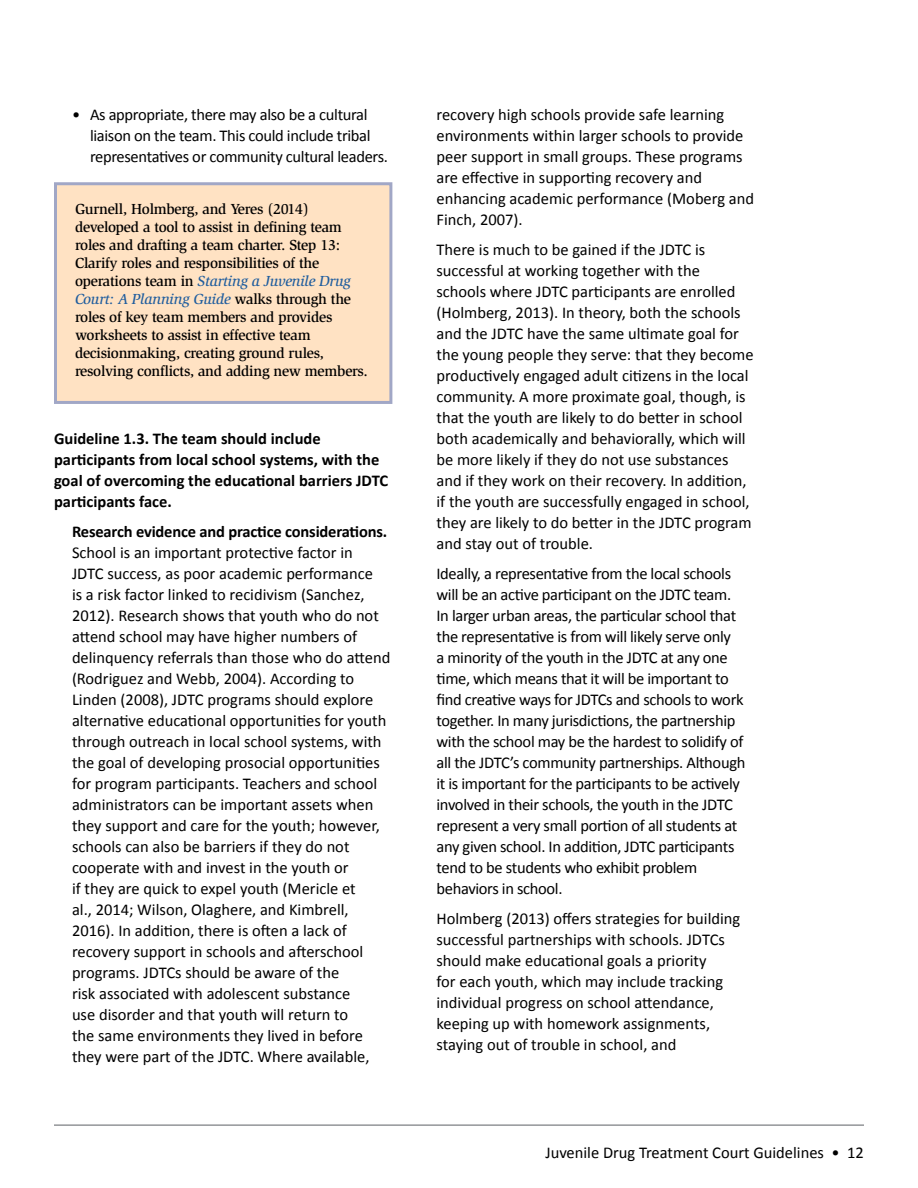
<style>
.page{position:relative;width:918px;height:1188px;background:#fff}
.page>*{position:absolute;margin:0;border:0;box-sizing:border-box;transform-origin:0 0}
.t1{font:16.5px/21px "Calibri";color:#000}
.t2{font:16.5px/21px "Calibri";letter-spacing:-.02em;color:#000}
.t3{font:700 16.5px/21px "Calibri";color:#000}
.t4{font:500 15px/18px "Slimbach Std";letter-spacing:-.02em;color:#000}
.s1{font-style:italic;color:#215e9e}
.s2{font-weight:700}
</style>
<div class="page">
<hr style="left:54px;top:1124px;width:810px;height:2px;background:#939598">
<div style="left:56px;top:184px;width:335px;height:218px;background:#ffe2c3"></div>
<div style="left:54px;top:182px;width:338px;height:222px;border:3px solid #a1a7c6"></div>
<p class="t2" style="left:90px;top:104px;width:299px;text-indent:-18px">• As appropriate, there may also be a cultural liaison on the team. This could include tribal representatives or community cultural leaders.</p>
<p class="t4" style="left:75px;top:200px;width:294px">Gurnell, Holmberg, and Yeres (2014) developed a tool to assist in defining team roles and drafting a team charter. Step 13:<br>Clarify roles and responsibilities of the operations team in <span class="s1">Starting a Juvenile Drug Court: A Planning Guide</span> walks through the roles of key team members and provides worksheets to assist in effective team decisionmaking, creating ground rules, resolving conflicts, and adding new members.</p>
<p class="t3" style="left:54px;top:428px;width:336px">Guideline 1.3. The team should include participants from local school systems, with the goal of overcoming the educational barriers JDTC participants face.</p>
<p class="t1" style="left:72px;top:521px;width:320px"><span class="s2">Research evidence and practice considerations.<br></span>School is an important protective factor in<br>JDTC success, as poor academic performance<br>is a risk factor linked to recidivism (Sanchez, 2012). Research shows that youth who do not attend school may have higher numbers of delinquency referrals than those who do attend (Rodriguez and Webb, 2004). According to Linden (2008), JDTC programs should explore alternative educational opportunities for youth through outreach in local school systems, with the goal of developing prosocial opportunities for program participants. Teachers and school administrators can be important assets when they support and care for the youth; however, schools can also be barriers if they do not cooperate with and invest in the youth or</p>
<p class="t1" style="left:72px;top:878px;width:299px">if they are quick to expel youth (Mericle et al., 2014; Wilson, Olaghere, and Kimbrell, 2016). In addition, there is often a lack of recovery support in schools and afterschool programs. JDTCs should be aware of the<br>risk associated with adolescent substance use disorder and that youth will return to the same environments they lived in before they were part of the JDTC. Where available,</p>
<p class="t1" style="left:436px;top:104px;width:319px">recovery high schools provide safe learning environments within larger schools to provide peer support in small groups. These programs are effective in supporting recovery and enhancing academic performance (Moberg and Finch, 2007).</p>
<p class="t1" style="left:436px;top:239px;width:319px">There is much to be gained if the JDTC is successful at working together with the schools where JDTC participants are enrolled (Holmberg, 2013). In theory, both the schools and the JDTC have the same ultimate goal for the young people they serve: that they become productively engaged adult citizens in the local community. A more proximate goal, though, is that the youth are likely to do better in school both academically and behaviorally, which will be more likely if they do not use substances and if they work on their recovery. In addition, if the youth are successfully engaged in school, they are likely to do better in the JDTC program and stay out of trouble.</p>
<p class="t2" style="left:436px;top:563px;width:310px">Ideally, a representative from the local schools will be an active participant on the JDTC team.<br>In larger urban areas, the particular school that the representative is from will likely serve only<br>a minority of the youth in the JDTC at any one time, which means that it will be important to find creative ways for JDTCs and schools to work together. In many jurisdictions, the partnership with the school may be the hardest to solidify of all the JDTC’s community partnerships. Although it is important for the participants to be actively involved in their schools, the youth in the JDTC represent a very small portion of all students at any given school. In addition, JDTC participants tend to be students who exhibit problem behaviors in school.</p>
<p class="t1" style="left:436px;top:908px;width:305px">Holmberg (2013) offers strategies for building successful partnerships with schools. JDTCs should make educational goals a priority</p>
<p class="t1" style="left:436px;top:971px;width:288px">for each youth, which may include tracking individual progress on school attendance, keeping up with homework assignments, staying out of trouble in school, and</p>
<p class="t1" style="left:545px;top:1142px;width:320px">Juvenile Drug Treatment Court Guidelines • 12</p>
</div>
